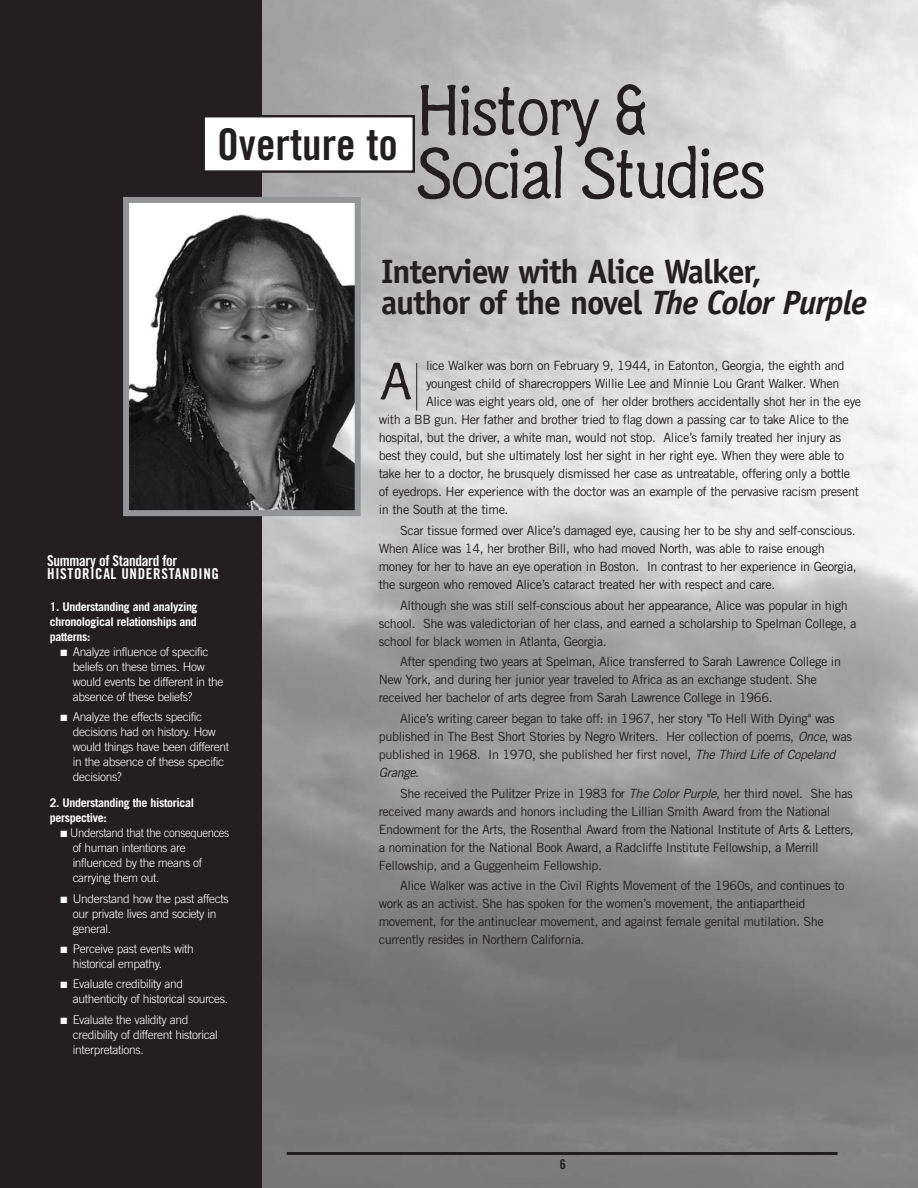
<style>
.page{position:relative;width:918px;height:1188px;background:#fff}
.page>*{position:absolute;margin:0;border:0;box-sizing:border-box;transform-origin:0 0}
.t1{font:73.2px/63px "Clichee";letter-spacing:-.025em;color:#231f20}
.t2{font:54px "Clichee";color:#231f20}
.t3{font:43.8px "Trade Gothic Bold Cond Twenty";color:#231f20}
.t4{font:700 33.9px/30.8px "Officina Sans";letter-spacing:-.035em;color:#231f20}
.t5{font:15px/13.5px "Trade Gothic Bold Cond Twenty";letter-spacing:.045em;color:#fff}
.t6{font:13.5px "Trade Gothic Bold Cond Twenty";color:#231f20}
.t7{font:12.75px/18px "Trade Gothic";letter-spacing:-.03em;color:#231f20}
.t8{font:300 12px/15px "Trade Gothic";letter-spacing:-.03em;color:#fff}
.t9{font:700 12px/15px "Trade Gothic";letter-spacing:-.03em;color:#fff;text-align:justify}
.t10{font:300 12px/15px "Trade Gothic";letter-spacing:-.03em;color:#fff;scale:.95 1}
.s1{font-style:italic}
</style>
<div class="page">
<img style="left:262px;top:0;width:656px;height:1188px">
<hr style="left:287px;top:1152px;width:551px;height:3px;background:#231f20">
<div style="left:0;top:0;width:262px;height:1188px;background:#231f20"></div>
<div style="left:204px;top:116px;width:210px;height:56px;background:#fff"></div>
<div style="left:202px;top:115px;width:213px;height:58px;border:2px solid #231f20"></div>
<hr style="left:416px;top:363px;width:1px;height:48px;background:#231f20">
<img style="left:130px;top:204px;width:224px;height:305px">
<div style="left:123px;top:197px;width:238px;height:319px;border:6px solid #939598"></div>
<p class="t3" style="left:217px;top:129px;width:182px">Overture to</p>
<p class="t1" style="left:415px;top:85px;width:352px">History &amp;<br>Social Studies</p>
<p class="t5" style="left:47px;top:555px;width:173px">Summary of Standard for<br>HISTORICAL UNDERSTANDING</p>
<p class="t9" style="left:50px;top:600px;width:149px">1. Understanding and analyzing chronological relationships and patterns:</p>
<p class="t8" style="left:73px;top:645px;width:152px;text-indent:-12px">■ Analyze influence of specific beliefs on these times. How would events be different in the absence of these beliefs?</p>
<p class="t8" style="left:73px;top:711px;width:158px;text-indent:-12px">■ Analyze the effects specific decisions had on history. How would things have been different in the absence of these specific decisions?</p>
<p class="t9" style="left:50px;top:797px;width:146px">2. Understanding the historical perspective:</p>
<p class="t10" style="left:73px;top:827px;width:166px;text-indent:-12px">■ Understand that the consequences of human intentions are influenced by the means of carrying them out.</p>
<p class="t8" style="left:73px;top:892px;width:158px;text-indent:-12px">■ Understand how the past affects our private lives and society in general.</p>
<p class="t8" style="left:73px;top:942px;width:122px;text-indent:-12px">■ Perceive past events with historical empathy.</p>
<p class="t8" style="left:73px;top:978px;width:157px;text-indent:-12px">■ Evaluate credibility and authenticity of historical sources.</p>
<p class="t8" style="left:73px;top:1013px;width:146px;text-indent:-12px">■ Evaluate the validity and credibility of different historical interpretations.</p>
<p class="t4" style="left:381px;top:259px;width:487px">Interview with Alice Walker,<br>author of the novel <span class="s1">The Color Purple</span></p>
<p class="t7" style="left:426px;top:358px;width:420px">lice Walker was born on February 9, 1944, in Eatonton, Georgia, the eighth and</p>
<p class="t7" style="left:426px;top:376px;width:415px">youngest child of sharecroppers Willie Lee and Minnie Lou Grant Walker. When</p>
<p class="t7" style="left:426px;top:394px;width:437px">Alice was eight years old, one of her older brothers accidentally shot her in the eye</p>
<p class="t7" style="left:379px;top:412px;width:472px">with a BB gun. Her father and brother tried to flag down a passing car to take Alice to the</p>
<p class="t7" style="left:379px;top:430px;width:464px">hospital, but the driver, a white man, would not stop. Alice’s family treated her injury as</p>
<p class="t7" style="left:379px;top:448px;width:467px">best they could, but she ultimately lost her sight in her right eye. When they were able to</p>
<p class="t7" style="left:379px;top:466px;width:473px">take her to a doctor, he brusquely dismissed her case as untreatable, offering only a bottle</p>
<p class="t7" style="left:379px;top:484px;width:482px">of eyedrops. Her experience with the doctor was an example of the pervasive racism present</p>
<p class="t7" style="left:379px;top:502px;width:131px">in the South at the time.</p>
<p class="t7" style="left:379px;top:522px;width:479px;text-indent:21px">Scar tissue formed over Alice’s damaged eye, causing her to be shy and self-conscious.<br>When Alice was 14, her brother Bill, who had moved North, was able to raise enough money for her to have an eye operation in Boston. In contrast to her experience in Georgia, the surgeon who removed Alice’s cataract treated her with respect and care.</p>
<p class="t7" style="left:379px;top:597px;width:479px;text-indent:21px">Although she was still self-conscious about her appearance, Alice was popular in high school. She was valedictorian of her class, and earned a scholarship to Spelman College, a school for black women in Atlanta, Georgia.</p>
<p class="t7" style="left:379px;top:654px;width:464px;text-indent:21px">After spending two years at Spelman, Alice transferred to Sarah Lawrence College in<br>New York, and during her junior year traveled to Africa as an exchange student. She received her bachelor of arts degree from Sarah Lawrence College in 1966.</p>
<p class="t7" style="left:379px;top:711px;width:475px;text-indent:21px">Alice’s writing career began to take off: in 1967, her story "To Hell With Dying" was published in The Best Short Stories by Negro Writers. Her collection of poems, <span class="s1">Once</span>, was published in 1968. In 1970, she published her first novel, <span class="s1">The Third Life of Copeland Grange.</span></p>
<p class="t7" style="left:379px;top:785px;width:477px;text-indent:21px">She received the Pulitzer Prize in 1983 for <span class="s1">The Color Purple</span>, her third novel. She has received many awards and honors including the Lillian Smith Award from the National Endowment for the Arts, the Rosenthal Award from the National Institute of Arts &amp; Letters, a nomination for the National Book Award, a Radcliffe Institute Fellowship, a Merrill Fellowship, and a Guggenheim Fellowship.</p>
<p class="t7" style="left:379px;top:878px;width:467px;text-indent:21px">Alice Walker was active in the Civil Rights Movement of the 1960s, and continues to work as an activist. She has spoken for the women’s movement, the antiapartheid movement, for the antinuclear movement, and against female genital mutilation. She currently resides in Northern California.</p>
<p class="t2" style="left:381px;top:363px;width:32px">A</p>
<p class="t6" style="left:560px;top:1159px;width:7px">6</p>
</div>
